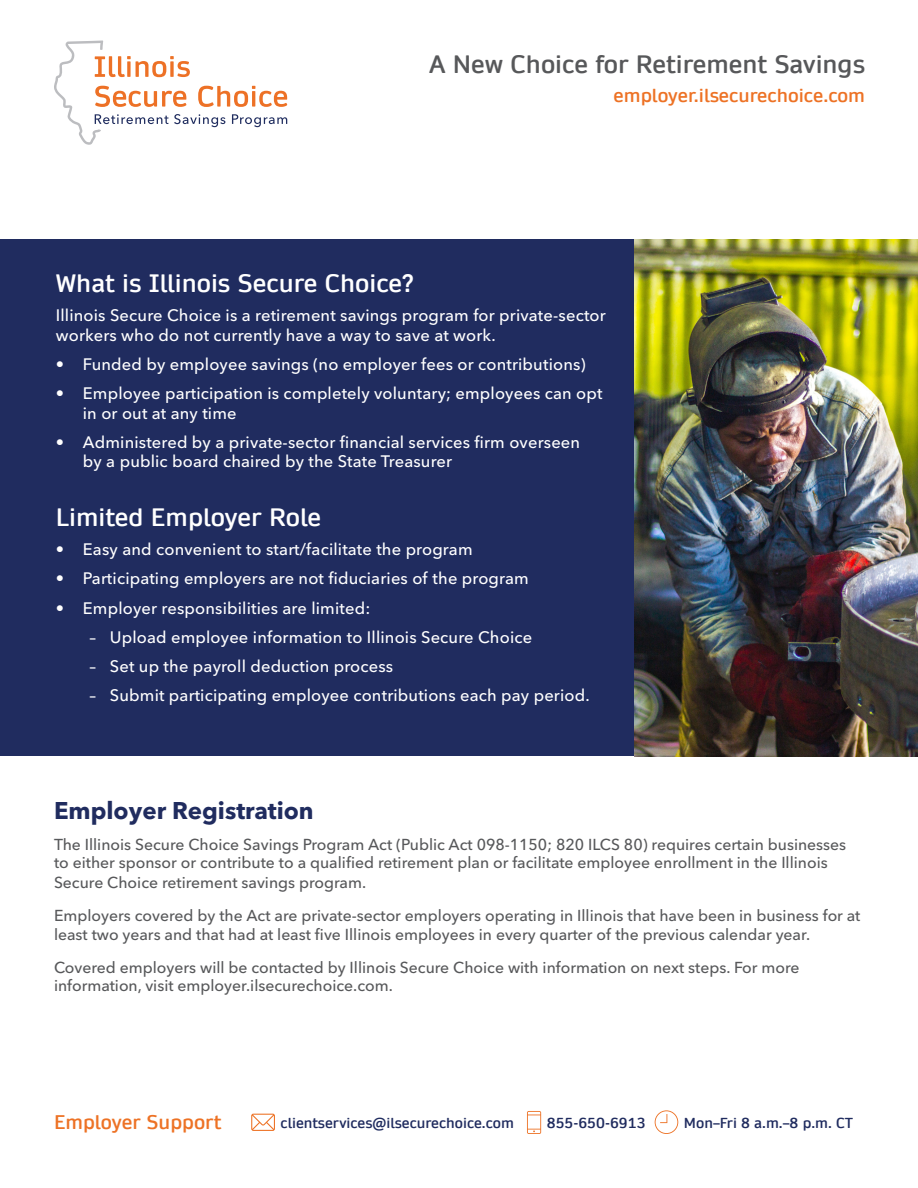
<style>
.page{position:relative;width:918px;height:1188px;background:#fff}
.page>*{position:absolute;margin:0;border:0;box-sizing:border-box;transform-origin:0 0}
.t1{font:600 24px "Daytona Pro";color:#fff}
.t2{font:600 24px "Daytona Pro";color:#57585a}
.Subhead{font:700 24px "Avenir Next Cyr";color:#202c5f}
.Subheads-orange{font:600 18.75px "Daytona Pro";color:#ed7225}
.t3{font:600 18px "Daytona Pro";color:#ed7225}
.t4{font:500 16.5px/19.5px "Avenir Next Cyr";letter-spacing:.01em;color:#fff}
.Bullet_list{font:500 15.75px/18px "Avenir Next Cyr";color:#57585a}
.Body{font:600 13.8px "Daytona Pro";color:#202c5f}
</style>
<div class="page">
<svg style="left:54px;top:40px;width:233px;height:105px"></svg>
<div style="left:0;top:240px;width:646px;height:516px;background:#202c5f"></div>
<img style="left:634px;top:240px;width:284px;height:516px">
<svg style="left:655px;top:1110px;width:23px;height:24px"></svg>
<svg style="left:527px;top:1111px;width:14px;height:23px"></svg>
<svg style="left:251px;top:1114px;width:24px;height:17px"></svg>
<p class="t2" style="left:429px;top:49px;width:437px">A New Choice for Retirement Savings</p>
<p class="t3" style="left:614px;top:83px;width:253px">employer.ilsecurechoice.com</p>
<p class="t1" style="left:56px;top:267px;width:359px">What is Illinois Secure Choice?</p>
<p class="t4" style="left:56px;top:306px;width:551px">Illinois Secure Choice is a retirement savings program for private-sector workers who do not currently have a way to save at work.</p>
<p class="t4" style="left:56px;top:354px;width:531px">• Funded by employee savings (no employer fees or contributions)</p>
<p class="t4" style="left:83px;top:384px;width:521px;text-indent:-27px">• Employee participation is completely voluntary; employees can opt in or out at any time</p>
<p class="t4" style="left:83px;top:432px;width:499px;text-indent:-27px">• Administered by a private-sector financial services firm overseen by a public board chaired by the State Treasurer</p>
<p class="t1" style="left:56px;top:501px;width:267px">Limited Employer Role</p>
<p class="t4" style="left:56px;top:540px;width:418px">• Easy and convenient to start/facilitate the program</p>
<p class="t4" style="left:56px;top:569px;width:474px">• Participating employers are not fiduciaries of the program</p>
<p class="t4" style="left:56px;top:598px;width:316px">• Employer responsibilities are limited:</p>
<p class="t4" style="left:90px;top:627px;width:444px">– Upload employee information to Illinois Secure Choice</p>
<p class="t4" style="left:90px;top:656px;width:305px">– Set up the payroll deduction process</p>
<p class="t4" style="left:90px;top:686px;width:502px">– Submit participating employee contributions each pay period.</p>
<p class="Subhead" style="left:54px;top:795px;width:261px">Employer Registration</p>
<p class="Bullet_list" style="left:54px;top:836px;width:794px">The Illinois Secure Choice Savings Program Act (Public Act 098-1150; 820 ILCS 80) requires certain businesses to either sponsor or contribute to a qualified retirement plan or facilitate employee enrollment in the Illinois</p>
<p class="Bullet_list" style="left:54px;top:873px;width:314px">Secure Choice retirement savings program.</p>
<p class="Bullet_list" style="left:54px;top:905px;width:808px;line-height:19.5px">Employers covered by the Act are private-sector employers operating in Illinois that have been in business for at least two years and that had at least five Illinois employees in every quarter of the previous calendar year.</p>
<p class="Bullet_list" style="left:54px;top:959px;width:747px">Covered employers will be contacted by Illinois Secure Choice with information on next steps. For more information, visit employer.ilsecurechoice.com.</p>
<p class="Subheads-orange" style="left:54px;top:1110px;width:169px">Employer Support</p>
<p class="Body" style="left:281px;top:1113px;width:235px">clientservices@ilsecurechoice.com</p>
<p class="Body" style="left:547px;top:1113px;width:100px">855-650-6913</p>
<p class="Body" style="left:684px;top:1113px;width:171px">Mon–Fri 8 a.m.–8 p.m. CT</p>
</div>
